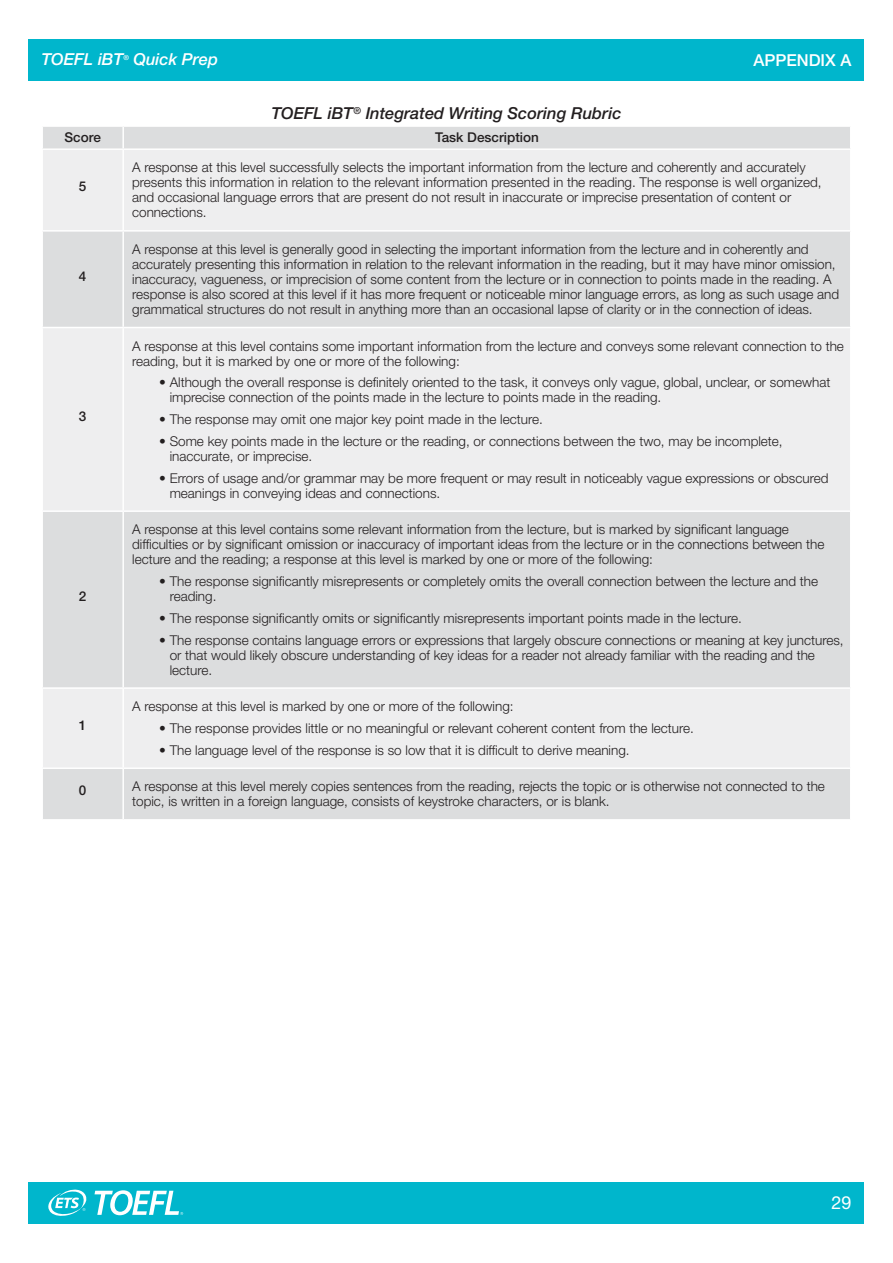
<style>
.page{position:relative;width:893px;height:1263px;background:#fff}
.page>*{position:absolute;margin:0;border:0;box-sizing:border-box;transform-origin:0 0}
.t1{font:18px "Helvetica Neue LT Std";color:#fff}
.t2{font:italic 500 16.5px "Helvetica Neue LT Std";color:#231f20}
.t3{font:italic 500 16.5px "Helvetica Neue LT Std";color:#fff}
.t4{font:500 16.5px "Helvetica Neue LT Std";color:#fff}
.t5{font:300 13.5px/15px "Helvetica Neue LT Std";color:#231f20}
.t6{font:500 13.5px "Helvetica Neue LT Std";color:#231f20}
.t7{font:italic 500 7.05px "Helvetica Neue LT Std";color:#fff}
</style>
<div class="page">
<div style="left:29px;top:39px;width:835px;height:42px;background:#00b6cc"></div>
<div style="left:29px;top:1182px;width:835px;height:42px;background:#00b6cc"></div>
<svg style="left:48px;top:1189px;width:39px;height:27px"></svg>
<svg style="left:95px;top:1190px;width:88px;height:25px"></svg>
<div style="left:43px;top:127px;width:807px;height:692px;background:#dcddde"></div>
<svg style="left:43px;top:150px;width:807px;height:617px;fill:#eeeeef"></svg>
<hr style="left:122px;top:127px;width:2px;height:21px;background:#fff">
<hr style="left:41px;top:148px;width:82px;height:2px;background:#fff">
<hr style="left:123px;top:148px;width:728px;height:2px;background:#fff">
<hr style="left:122px;top:150px;width:2px;height:80px;background:#fff">
<hr style="left:41px;top:230px;width:82px;height:2px;background:#fff">
<hr style="left:123px;top:230px;width:728px;height:2px;background:#fff">
<hr style="left:122px;top:232px;width:2px;height:95px;background:#fff">
<hr style="left:41px;top:327px;width:82px;height:1px;background:#fff">
<hr style="left:123px;top:327px;width:728px;height:1px;background:#fff">
<hr style="left:122px;top:328px;width:2px;height:182px;background:#fff">
<hr style="left:41px;top:510px;width:82px;height:2px;background:#fff">
<hr style="left:123px;top:510px;width:728px;height:2px;background:#fff">
<hr style="left:122px;top:512px;width:2px;height:175px;background:#fff">
<hr style="left:41px;top:687px;width:82px;height:2px;background:#fff">
<hr style="left:123px;top:687px;width:728px;height:2px;background:#fff">
<hr style="left:122px;top:689px;width:2px;height:78px;background:#fff">
<hr style="left:41px;top:767px;width:82px;height:2px;background:#fff">
<hr style="left:123px;top:767px;width:728px;height:2px;background:#fff">
<hr style="left:122px;top:769px;width:2px;height:50px;background:#fff">
<p class="t3" style="left:41px;top:50px;width:83px">TOEFL iBT</p>
<p class="t7" style="left:123px;top:53px;width:7px">®</p>
<p class="t3" style="left:134px;top:50px;width:86px">Quick Prep</p>
<p class="t2" style="left:271px;top:104px;width:352px">TOEFL iBT<sup>®</sup> Integrated Writing Scoring Rubric</p>
<p class="t4" style="left:753px;top:50px;width:12px">App</p>
<p class="t4" style="left:786px;top:50px;width:21px">endix</p>
<p class="t4" style="left:840px;top:50px;width:13px">A</p>
<p class="t6" style="left:65px;top:130px;width:38px">Score</p>
<p class="t6" style="left:435px;top:130px;width:105px">Task Description</p>
<p class="t6" style="left:79px;top:179px;width:9px">5</p>
<p class="t5" style="left:132px;top:160px;width:691px">A response at this level successfully selects the important information from the lecture and coherently and accurately presents this information in relation to the relevant information presented in the reading. The response is well organized, and occasional language errors that are present do not result in inaccurate or imprecise presentation of content or connections.</p>
<p class="t6" style="left:79px;top:268px;width:9px">4</p>
<p class="t6" style="left:79px;top:408px;width:9px">3</p>
<p class="t6" style="left:79px;top:588px;width:9px">2</p>
<p class="t6" style="left:79px;top:717px;width:9px">1</p>
<p class="t5" style="left:132px;top:241px;width:708px">A response at this level is generally good in selecting the important information from the lecture and in coherently and accurately presenting this information in relation to the relevant information in the reading, but it may have minor omission, inaccuracy, vagueness, or imprecision of some content from the lecture or in connection to points made in the reading. A response is also scored at this level if it has more frequent or noticeable minor language errors, as long as such usage and grammatical structures do not result in anything more than an occasional lapse of clarity or in the connection of ideas.</p>
<p class="t5" style="left:132px;top:338px;width:713px">A response at this level contains some important information from the lecture and conveys some relevant connection to the reading, but it is marked by one or more of the following:</p>
<p class="t5" style="left:170px;top:375px;width:662px;text-indent:-11px">• Although the overall response is definitely oriented to the task, it conveys only vague, global, unclear, or somewhat imprecise connection of the points made in the lecture to points made in the reading.</p>
<p class="t5" style="left:159px;top:412px;width:385px">• The response may omit one major key point made in the lecture.</p>
<p class="t5" style="left:170px;top:433px;width:614px;text-indent:-11px">• Some key points made in the lecture or the reading, or connections between the two, may be incomplete, inaccurate, or imprecise.</p>
<p class="t5" style="left:170px;top:470px;width:660px;text-indent:-11px">• Errors of usage and/or grammar may be more frequent or may result in noticeably vague expressions or obscured meanings in conveying ideas and connections.</p>
<p class="t5" style="left:132px;top:522px;width:694px">A response at this level contains some relevant information from the lecture, but is marked by significant language difficulties or by significant omission or inaccuracy of important ideas from the lecture or in the connections between the lecture and the reading; a response at this level is marked by one or more of the following:</p>
<p class="t5" style="left:170px;top:573px;width:650px;text-indent:-11px">• The response significantly misrepresents or completely omits the overall connection between the lecture and the reading.</p>
<p class="t5" style="left:159px;top:610px;width:584px">• The response significantly omits or significantly misrepresents important points made in the lecture.</p>
<p class="t5" style="left:170px;top:632px;width:675px;text-indent:-11px">• The response contains language errors or expressions that largely obscure connections or meaning at key junctures, or that would likely obscure understanding of key ideas for a reader not already familiar with the reading and the lecture.</p>
<p class="t5" style="left:132px;top:699px;width:383px">A response at this level is marked by one or more of the following:</p>
<p class="t5" style="left:159px;top:720px;width:536px">• The response provides little or no meaningful or relevant coherent content from the lecture.</p>
<p class="t5" style="left:159px;top:742px;width:472px">• The language level of the response is so low that it is difficult to derive meaning.</p>
<p class="t6" style="left:79px;top:783px;width:9px">0</p>
<p class="t5" style="left:132px;top:779px;width:694px">A response at this level merely copies sentences from the reading, rejects the topic or is otherwise not connected to the topic, is written in a foreign language, consists of keystroke characters, or is blank.</p>
<h1 class="t1" style="left:831px;top:1192px;width:22px">29</h1>
</div>
